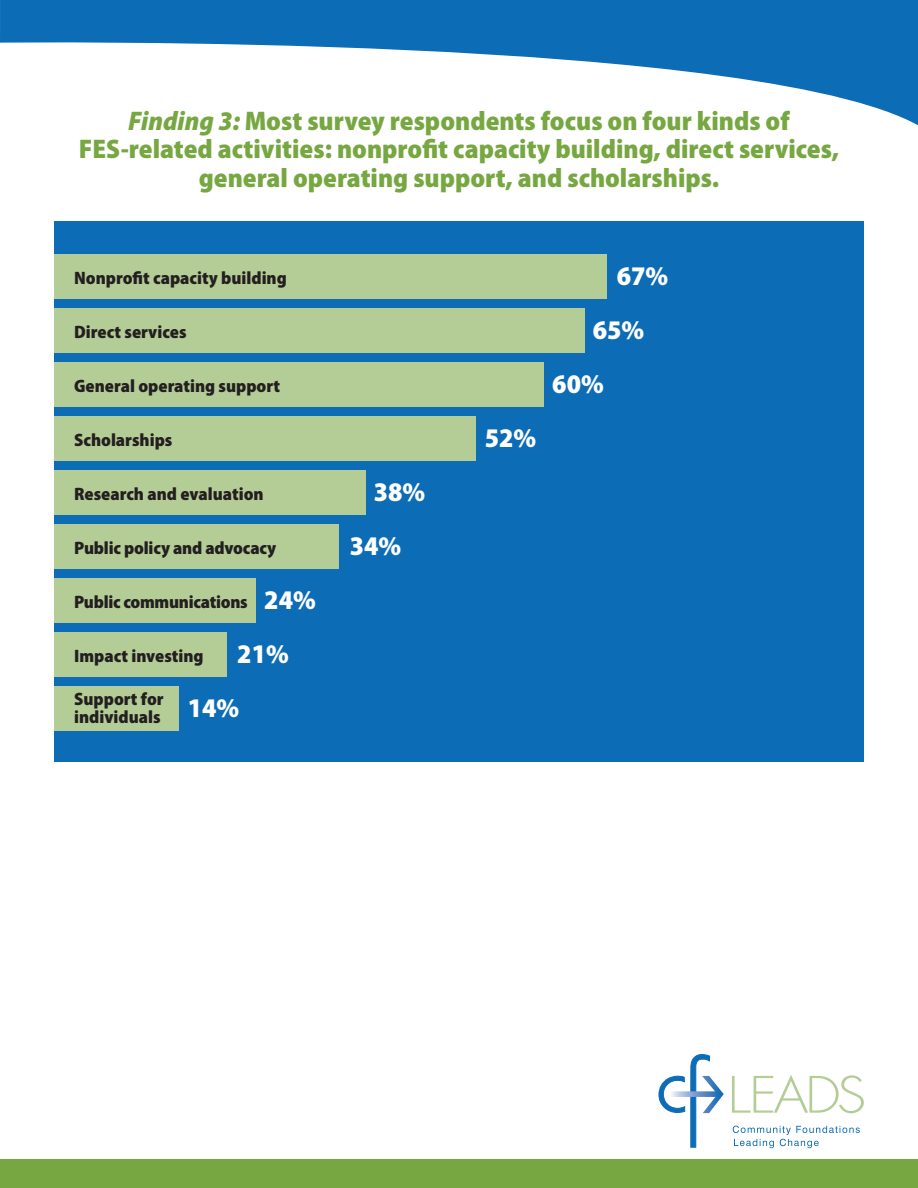
<style>
.page{position:relative;width:918px;height:1188px;background:#fff}
.page>*{position:absolute;margin:0;border:0;box-sizing:border-box;transform-origin:0 0}
._24_Myriad_Bold_cond{font:900 semi-condensed 27px/28.5px "Myriad Pro";color:#76a741;text-align:center}
._18_percentage_numbe{font:900 semi-condensed 27px "Myriad Pro";color:#fff}
._12_Myriad_Bold_cond{font:900 semi-condensed 18px "Myriad Pro";color:#231f20}
.s1{font-style:italic}
</style>
<div class="page">
<svg style="left:732px;top:1075px;width:132px;height:38px"></svg>
<svg style="left:658px;top:1054px;width:66px;height:94px"></svg>
<svg style="left:733px;top:1126px;width:127px;height:22px"></svg>
<svg style="left:0;top:0;width:918px;height:126px"></svg>
<div style="left:0;top:1159px;width:918px;height:29px;background:#76a741"></div>
<div style="left:54px;top:221px;width:810px;height:540px;background:#0d6cb6"></div>
<div style="left:54px;top:254px;width:553px;height:45px;background:#b4cc95"></div>
<div style="left:54px;top:308px;width:531px;height:45px;background:#b4cc95"></div>
<div style="left:54px;top:362px;width:490px;height:45px;background:#b4cc95"></div>
<div style="left:54px;top:416px;width:421px;height:45px;background:#b4cc95"></div>
<div style="left:54px;top:470px;width:311px;height:45px;background:#b4cc95"></div>
<div style="left:54px;top:524px;width:284px;height:45px;background:#b4cc95"></div>
<div style="left:54px;top:578px;width:202px;height:45px;background:#b4cc95"></div>
<div style="left:54px;top:632px;width:173px;height:45px;background:#b4cc95"></div>
<div style="left:54px;top:686px;width:124px;height:45px;background:#b4cc95"></div>
<p class="_24_Myriad_Bold_cond" style="left:128px;top:105px;width:663px"><span class="s1">Finding 3:</span> Most survey respondents focus on four kinds of</p>
<p class="_24_Myriad_Bold_cond" style="left:79px;top:134px;width:762px">FES-related activities: nonprofit capacity building, direct services, general operating support, and scholarships.</p>
<p class="_12_Myriad_Bold_cond" style="left:74px;top:266px;width:214px">Nonprofit capacity building</p>
<p class="_12_Myriad_Bold_cond" style="left:74px;top:320px;width:114px">Direct services</p>
<p class="_12_Myriad_Bold_cond" style="left:74px;top:374px;width:208px">General operating support</p>
<p class="_12_Myriad_Bold_cond" style="left:74px;top:428px;width:100px">Scholarships</p>
<p class="_12_Myriad_Bold_cond" style="left:74px;top:482px;width:191px">Research and evaluation</p>
<p class="_12_Myriad_Bold_cond" style="left:74px;top:536px;width:204px">Public policy and advocacy</p>
<p class="_12_Myriad_Bold_cond" style="left:74px;top:590px;width:175px">Public communications</p>
<p class="_18_percentage_numbe" style="left:264px;top:582px;width:53px">24%</p>
<p class="_18_percentage_numbe" style="left:237px;top:636px;width:53px">21%</p>
<p class="_18_percentage_numbe" style="left:188px;top:690px;width:53px">14%</p>
<p class="_12_Myriad_Bold_cond" style="left:74px;top:644px;width:131px">Impact investing</p>
<p class="_12_Myriad_Bold_cond" style="left:74px;top:687px;width:91px">Support for</p>
<p class="_12_Myriad_Bold_cond" style="left:74px;top:705px;width:88px">individuals</p>
<p class="_18_percentage_numbe" style="left:374px;top:474px;width:53px">38%</p>
<p class="_18_percentage_numbe" style="left:350px;top:528px;width:53px">34%</p>
<p class="_18_percentage_numbe" style="left:485px;top:420px;width:53px">52%</p>
<p class="_18_percentage_numbe" style="left:617px;top:258px;width:53px">67%</p>
<p class="_18_percentage_numbe" style="left:593px;top:312px;width:53px">65%</p>
<p class="_18_percentage_numbe" style="left:552px;top:366px;width:53px">60%</p>
</div>
